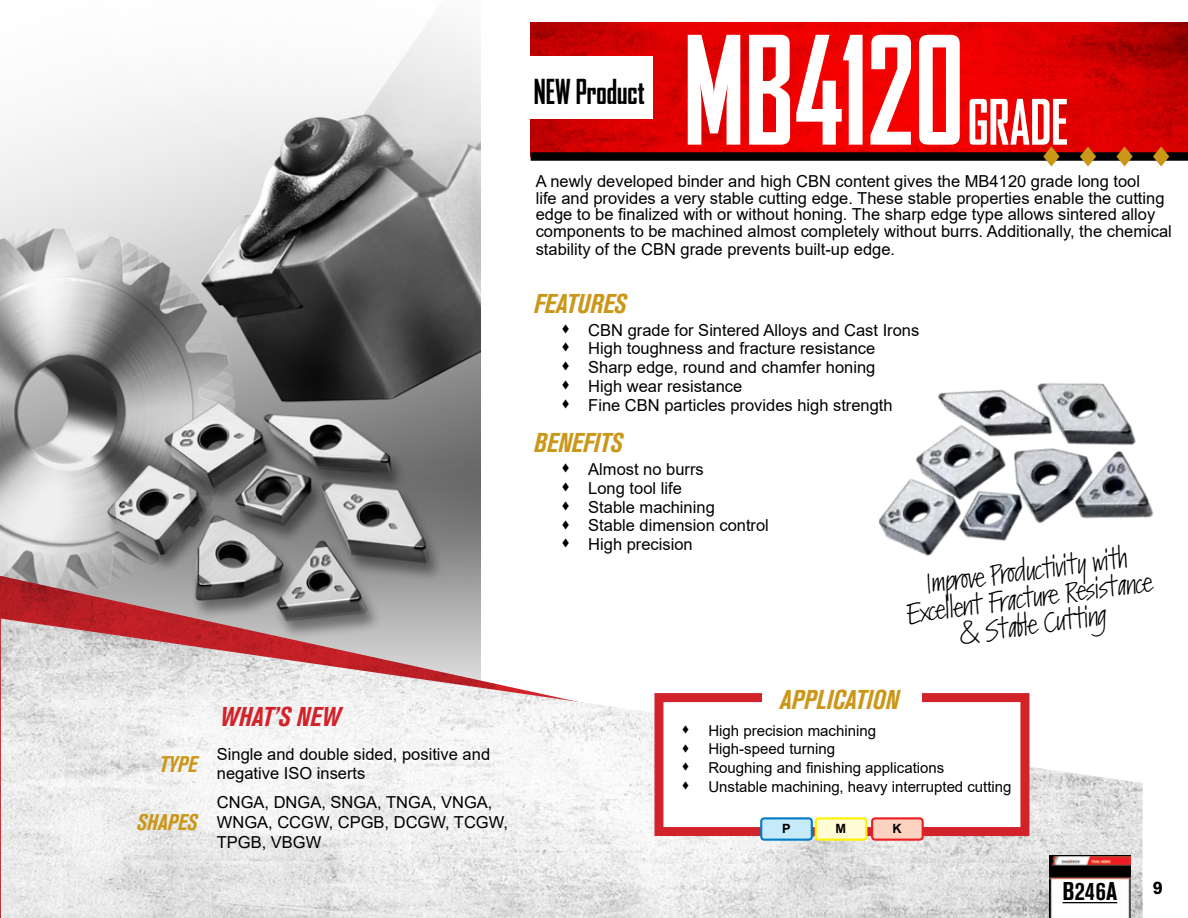
<style>
.page{position:relative;width:1188px;height:918px;background:#fff}
.page>*{position:absolute;margin:0;border:0;box-sizing:border-box;transform-origin:0 0}
.t1{font:700 condensed 143.7px "Agency FB";color:#fff}
.t2{font:700 condensed 60px "Agency FB";color:#fff}
.t3{font:700 condensed 33px "Agency FB";color:#000}
.t4{font:27px/27px "Kremlin Pro";color:#000;text-align:center}
.t5{font:italic 700 condensed 27px "Akzidenz Grotesk Std";color:#ca9719}
.t6{font:italic 700 condensed 27px "Akzidenz Grotesk Std";color:#d2232a}
.t7{font:700 condensed 25.5px "Akzidenz Grotesk Std";color:#000}
.t8{font:italic 700 condensed 22.5px "Akzidenz Grotesk Std";color:#ca9719}
.t9{font:700 18px "Akzidenz Grotesk Std";color:#000}
.t10{font:16.5px/18.8px "Arial";color:#000}
.t11{font:15px/18.8px "Arial";color:#000}
.t12{font:700 12.75px "Arial";color:#000}
</style>
<div class="page">
<img style="left:531px;top:22px;width:657px;height:124px">
<div style="left:509px;top:56px;width:144px;height:63px;background:#fff"></div>
<svg style="left:531px;top:146px;width:657px;height:21px"></svg>
<img style="left:1px;top:21px;width:479px;height:555px">
<svg style="left:0;top:576px;width:481px;height:342px;background:#9c7b7c"></svg>
<img style="left:1px;top:619px;width:1142px;height:299px">
<div style="left:654px;top:693px;width:375px;height:143px;background:#fff;border:9px solid #d2232a"></div>
<div style="left:762px;top:686px;width:160px;height:32px;background:#fff"></div>
<div style="left:761px;top:818px;width:51px;height:22px;background:#c7eafb;border-radius:3px"></div>
<div style="left:760px;top:817px;width:53px;height:24px;border:2px solid #007dc5;border-radius:3px"></div>
<div style="left:816px;top:818px;width:50px;height:22px;background:#fffcd5;border-radius:3px"></div>
<div style="left:815px;top:817px;width:52px;height:24px;border:2px solid #fff200;border-radius:3px"></div>
<div style="left:872px;top:818px;width:51px;height:22px;background:#fcd3c1;border-radius:3px"></div>
<div style="left:871px;top:817px;width:53px;height:24px;border:2px solid #ed1d24;border-radius:3px"></div>
<img style="left:1049px;top:855px;width:82px;height:63px">
<hr style="left:1062px;top:902px;width:55px;height:1px;background:#000">
<img style="left:786px;top:383px;width:368px;height:309px">
<h3 class="t6" style="left:220px;top:701px;width:122px">WHAT’S NEW</h3>
<h3 class="t8" style="left:160px;top:751px;width:39px">TYPE</h3>
<p class="t10" style="left:217px;top:744px;width:275px;line-height:19.8px">Single and double sided, positive and negative ISO inserts</p>
<h3 class="t8" style="left:137px;top:810px;width:62px">SHAPES</h3>
<p class="t10" style="left:217px;top:792px;width:293px;line-height:19.8px">CNGA, DNGA, SNGA, TNGA, VNGA,<br>WNGA, CCGW, CPGB, DCGW, TCGW,<br>TPGB, VBGW</p>
<h1 class="t1" style="left:683px;top:7px;width:282px">MB4120</h1>
<h3 class="t3" style="left:534px;top:72px;width:112px">NEW Product</h3>
<h2 class="t2" style="left:968px;top:87px;width:102px">GRADE</h2>
<p class="t10" style="left:536px;top:173px;width:638px;line-height:16.5px">A newly developed binder and high CBN content gives the MB4120 grade long tool<br>life and provides a very stable cutting edge. These stable properties enable the cutting edge to be finalized with or without honing. The sharp edge type allows sintered alloy components to be machined almost completely without burrs. Additionally, the chemical</p>
<p class="t10" style="left:536px;top:240px;width:361px">stability of the CBN grade prevents built-up edge.</p>
<h3 class="t5" style="left:534px;top:288px;width:94px">FEATURES</h3>
<p class="t10" style="left:588px;top:320px;width:333px">CBN grade for Sintered Alloys and Cast Irons High toughness and fracture resistance Sharp edge, round and chamfer honing<br>High wear resistance<br>Fine CBN particles provides high strength</p>
<h3 class="t5" style="left:534px;top:428px;width:90px">BENEFITS</h3>
<p class="t10" style="left:588px;top:460px;width:182px">Almost no burrs<br>Long tool life<br>Stable machining<br>Stable dimension control<br>High precision</p>
<h3 class="t4" style="left:901px;top:576px;width:249px;rotate:-8deg">Improve Productivity with<br>Excellent Fracture Resistance &amp; Stable Cutting</h3>
<h3 class="t5" style="left:780px;top:684px;width:121px">APPLICATION</h3>
<p class="t11" style="left:708px;top:721px;width:304px">High precision machining<br>High-speed turning<br>Roughing and finishing applications<br>Unstable machining, heavy interrupted cutting</p>
<p class="t12" style="left:782px;top:819px;width:10px">P</p>
<p class="t12" style="left:836px;top:819px;width:12px">M</p>
<p class="t12" style="left:893px;top:819px;width:11px">K</p>
<h3 class="t7" style="left:1062px;top:877px;width:56px">B246A</h3>
<p class="t9" style="left:1153px;top:877px;width:12px">9</p>
</div>
